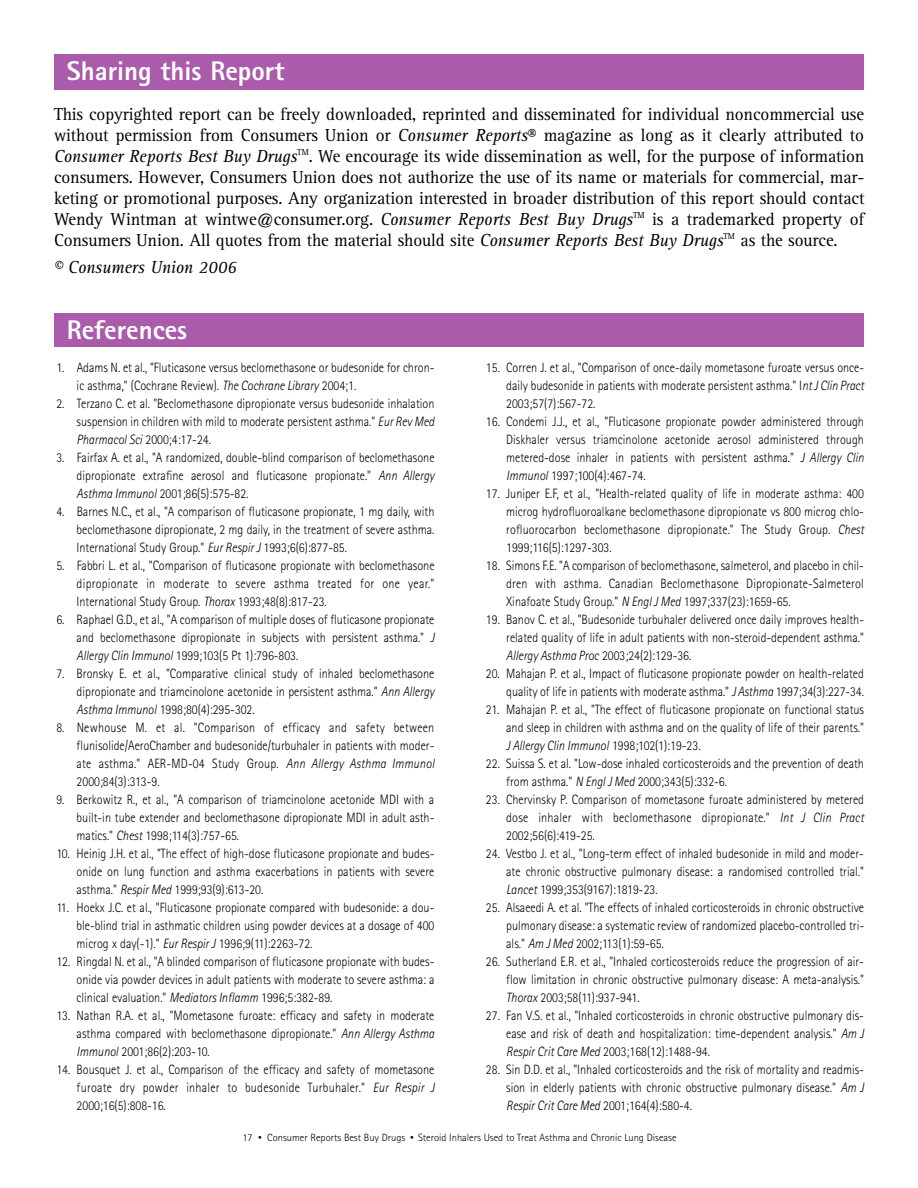
<style>
.page{position:relative;width:918px;height:1188px;background:#fff}
.page>*{position:absolute;margin:0;border:0;box-sizing:border-box;transform-origin:0 0}
.t1{font:800 27px "Rotis Sans Serif";color:#fff}
.t2{font:18px/21px "Rotis Serif";letter-spacing:-.005em;color:#000;text-align:justify;scale:.95 1}
.t3{font:italic 18px "Rotis Serif";letter-spacing:-.005em;color:#000;scale:.95 1}
.t4{font:300 13.5px/18px "Rotis Sans Serif";color:#000;text-align:justify;scale:.9 1}
.t5{font:300 10.5px "Rotis Sans Serif";color:#000}
.s1{font-style:italic}
.s2{font-weight:400;font-size:7.5px}
</style>
<div class="page">
<div style="left:54px;top:54px;width:810px;height:34px;background:#aa5baa"></div>
<div style="left:54px;top:56px;width:810px;height:34px;background:#aa5baa"></div>
<div style="left:54px;top:314px;width:810px;height:33px;background:#aa5baa"></div>
<h1 class="t1" style="left:67px;top:62px;width:219px">Sharing this Report</h1>
<p class="t2" style="left:54px;top:105px;width:855px">This copyrighted report can be freely downloaded, reprinted and disseminated for individual noncommercial use without permission from Consumers Union or <span class="s1">Consumer Reports</span>® magazine as long as it clearly attributed to <span class="s1">Consumer Reports Best Buy Drugs</span><sup>TM</sup>. We encourage its wide dissemination as well, for the purpose of information consumers. However, Consumers Union does not authorize the use of its name or materials for commercial, mar&shy;keting or promotional purposes. Any organization interested in broader distribution of this report should contact Wendy Wintman at wintwe@consumer.org. <span class="s1">Consumer Reports Best Buy Drugs</span><sup>TM</sup> is a trademarked property of Consumers Union. All quotes from the material should site <span class="s1">Consumer Reports Best Buy Drugs</span><sup>TM</sup> as the source.</p>
<h2 class="t3" style="left:54px;top:261px;width:194px">© Consumers Union 2006</h2>
<h1 class="t1" style="left:67px;top:321px;width:122px">References</h1>
<p class="t4" style="left:77px;top:360px;width:399px;text-indent:-20px">1. Adams N. et al., "Fluticasone versus beclomethasone or budesonide for chron&shy;ic asthma," (Cochrane Review). <span class="s1">The Cochrane Library</span> 2004;1.</p>
<p class="t4" style="left:77px;top:396px;width:399px;text-indent:-20px">2. Terzano C. et al. "Beclomethasone dipropionate versus budesonide inhalation suspension in children with mild to moderate persistent asthma." <span class="s1">Eur Rev Med Pharmacol Sci</span> 2000;4:17-24.</p>
<p class="t4" style="left:77px;top:450px;width:399px;text-indent:-20px">3. Fairfax A. et al., "A randomized, double-blind comparison of beclomethasone dipropionate extrafine aerosol and fluticasone propionate." <span class="s1">Ann Allergy Asthma Immunol</span> 2001;86(5):575-82.</p>
<p class="t4" style="left:77px;top:504px;width:399px;text-indent:-20px">4. Barnes N.C., et al., "A comparison of fluticasone propionate, 1 mg daily, with beclomethasone dipropionate, 2 mg daily, in the treatment of severe asthma.<br>International Study Group." <span class="s1">Eur Respir J</span> 1993;6(6):877-85.</p>
<p class="t4" style="left:77px;top:558px;width:399px;text-indent:-20px">5. Fabbri L. et al., "Comparison of fluticasone propionate with beclomethasone dipropionate in moderate to severe asthma treated for one year." International Study Group. <span class="s1">Thorax</span> 1993;48(8):817-23.</p>
<p class="t4" style="left:77px;top:612px;width:399px;text-indent:-20px">6. Raphael G.D., et al., "A comparison of multiple doses of fluticasone propionate and beclomethasone dipropionate in subjects with persistent asthma." <span class="s1">J Allergy Clin Immunol</span> 1999;103(5 Pt 1):796-803.</p>
<p class="t4" style="left:77px;top:666px;width:399px;text-indent:-20px">7. Bronsky E. et al., "Comparative clinical study of inhaled beclomethasone dipropionate and triamcinolone acetonide in persistent asthma." <span class="s1">Ann Allergy Asthma Immunol</span> 1998;80(4):295-302.</p>
<p class="t4" style="left:77px;top:720px;width:399px;text-indent:-20px">8. Newhouse M. et al. "Comparison of efficacy and safety between flunisolide/AeroChamber and budesonide/turbuhaler in patients with moder&shy;ate asthma." AER-MD-04 Study Group. <span class="s1">Ann Allergy Asthma Immunol </span>2000;84(3):313-9.</p>
<p class="t4" style="left:77px;top:792px;width:399px;text-indent:-20px">9. Berkowitz R., et al., "A comparison of triamcinolone acetonide MDI with a built-in tube extender and beclomethasone dipropionate MDI in adult asth&shy;matics." <span class="s1">Chest</span> 1998;114(3):757-65.</p>
<p class="t4" style="left:77px;top:846px;width:399px;text-indent:-20px">10. Heinig J.H. et al., "The effect of high-dose fluticasone propionate and budes&shy;onide on lung function and asthma exacerbations in patients with severe asthma." <span class="s1">Respir Med</span> 1999;93(9):613-20.</p>
<p class="t4" style="left:77px;top:900px;width:399px;text-indent:-20px">11. Hoekx J.C. et al., "Fluticasone propionate compared with budesonide: a dou&shy;ble-blind trial in asthmatic children using powder devices at a dosage of 400 microg x day(-1)." <span class="s1">Eur Respir J</span> 1996;9(11):2263-72.</p>
<p class="t4" style="left:77px;top:954px;width:399px;text-indent:-20px">12. Ringdal N. et al., "A blinded comparison of fluticasone propionate with budes&shy;onide via powder devices in adult patients with moderate to severe asthma: a clinical evaluation." <span class="s1">Mediators Inflamm</span> 1996;5:382-89.</p>
<p class="t4" style="left:77px;top:1008px;width:399px;text-indent:-20px">13. Nathan R.A. et al., "Mometasone furoate: efficacy and safety in moderate asthma compared with beclomethasone dipropionate." <span class="s1">Ann Allergy Asthma Immunol</span> 2001;86(2):203-10.</p>
<p class="t4" style="left:77px;top:1062px;width:399px;text-indent:-20px">14. Bousquet J. et al., Comparison of the efficacy and safety of mometasone furoate dry powder inhaler to budesonide Turbuhaler." <span class="s1">Eur Respir J </span>2000;16(5):808-16.</p>
<p class="t4" style="left:506px;top:360px;width:399px;text-indent:-20px">15. Corren J. et al., "Comparison of once-daily mometasone furoate versus once&shy;daily budesonide in patients with moderate persistent asthma." I<span class="s1">nt J Clin Pract </span>2003;57(7):567-72.</p>
<p class="t4" style="left:506px;top:414px;width:399px;text-indent:-20px">16. Condemi J.J., et al., "Fluticasone propionate powder administered through Diskhaler versus triamcinolone acetonide aerosol administered through metered-dose inhaler in patients with persistent asthma." <span class="s1">J Allergy Clin Immunol</span> 1997;100(4):467-74.</p>
<p class="t4" style="left:506px;top:486px;width:399px;text-indent:-20px">17. Juniper E.F, et al., "Health-related quality of life in moderate asthma: 400 microg hydrofluoroalkane beclomethasone dipropionate vs 800 microg chlo&shy;rofluorocarbon beclomethasone dipropionate." The Study Group. <span class="s1">Chest </span>1999;116(5):1297-303.</p>
<p class="t4" style="left:506px;top:558px;width:399px;text-indent:-20px">18. Simons F.E. "A comparison of beclomethasone, salmeterol, and placebo in chil&shy;dren with asthma. Canadian Beclomethasone Dipropionate-Salmeterol Xinafoate Study Group." <span class="s1">N Engl J Med</span> 1997;337(23):1659-65.</p>
<p class="t4" style="left:506px;top:612px;width:399px;text-indent:-20px">19. Banov C. et al., "Budesonide turbuhaler delivered once daily improves health&shy;related quality of life in adult patients with non-steroid-dependent asthma." <span class="s1">Allergy Asthma Proc</span> 2003;24(2):129-36.</p>
<p class="t4" style="left:486px;top:666px;width:421px;text-align:right">20. Mahajan P. et al., Impact of fluticasone propionate powder on health-related quality of life in patients with moderate asthma." <span class="s1">J Asthma</span> 1997;34(3):227-34.</p>
<p class="t4" style="left:506px;top:702px;width:399px;text-indent:-20px">21. Mahajan P. et al., "The effect of fluticasone propionate on functional status and sleep in children with asthma and on the quality of life of their parents." <span class="s1">J Allergy Clin Immunol</span> 1998;102(1):19-23.</p>
<p class="t4" style="left:506px;top:756px;width:399px;text-indent:-20px">22. Suissa S. et al. "Low-dose inhaled corticosteroids and the prevention of death from asthma." <span class="s1">N Engl J Med</span> 2000;343(5):332-6.</p>
<p class="t4" style="left:506px;top:792px;width:399px;text-indent:-20px">23. Chervinsky P. Comparison of mometasone furoate administered by metered dose inhaler with beclomethasone dipropionate." <span class="s1">Int J Clin Pract </span>2002;56(6):419-25.</p>
<p class="t4" style="left:506px;top:846px;width:399px;text-indent:-20px">24. Vestbo J. et al., "Long-term effect of inhaled budesonide in mild and moder&shy;ate chronic obstructive pulmonary disease: a randomised controlled trial." <span class="s1">Lancet</span> 1999;353(9167):1819-23.</p>
<p class="t4" style="left:506px;top:900px;width:399px;text-indent:-20px">25. Alsaeedi A. et al. "The effects of inhaled corticosteroids in chronic obstructive pulmonary disease: a systematic review of randomized placebo-controlled tri&shy;als." <span class="s1">Am J Med</span> 2002;113(1):59-65.</p>
<p class="t4" style="left:506px;top:954px;width:399px;text-indent:-20px">26. Sutherland E.R. et al., "Inhaled corticosteroids reduce the progression of air&shy;flow limitation in chronic obstructive pulmonary disease: A meta-analysis." <span class="s1">Thorax</span> 2003;58(11):937-941.</p>
<p class="t4" style="left:506px;top:1008px;width:399px;text-indent:-20px">27. Fan V.S. et al., "Inhaled corticosteroids in chronic obstructive pulmonary dis&shy;ease and risk of death and hospitalization: time-dependent analysis." <span class="s1">Am J Respir Crit Care Med</span> 2003;168(12):1488-94.</p>
<p class="t4" style="left:506px;top:1062px;width:399px;text-indent:-20px">28. Sin D.D. et al., "Inhaled corticosteroids and the risk of mortality and readmis&shy;sion in elderly patients with chronic obstructive pulmonary disease." <span class="s1">Am J Respir Crit Care Med</span> 2001;164(4):580-4.</p>
<p class="t5" style="left:242px;top:1134px;width:436px">17 <span class="s2">•</span> Consumer Reports Best Buy Drugs <span class="s2">•</span> Steroid Inhalers Used to Treat Asthma and Chronic Lung Disease</p>
</div>
